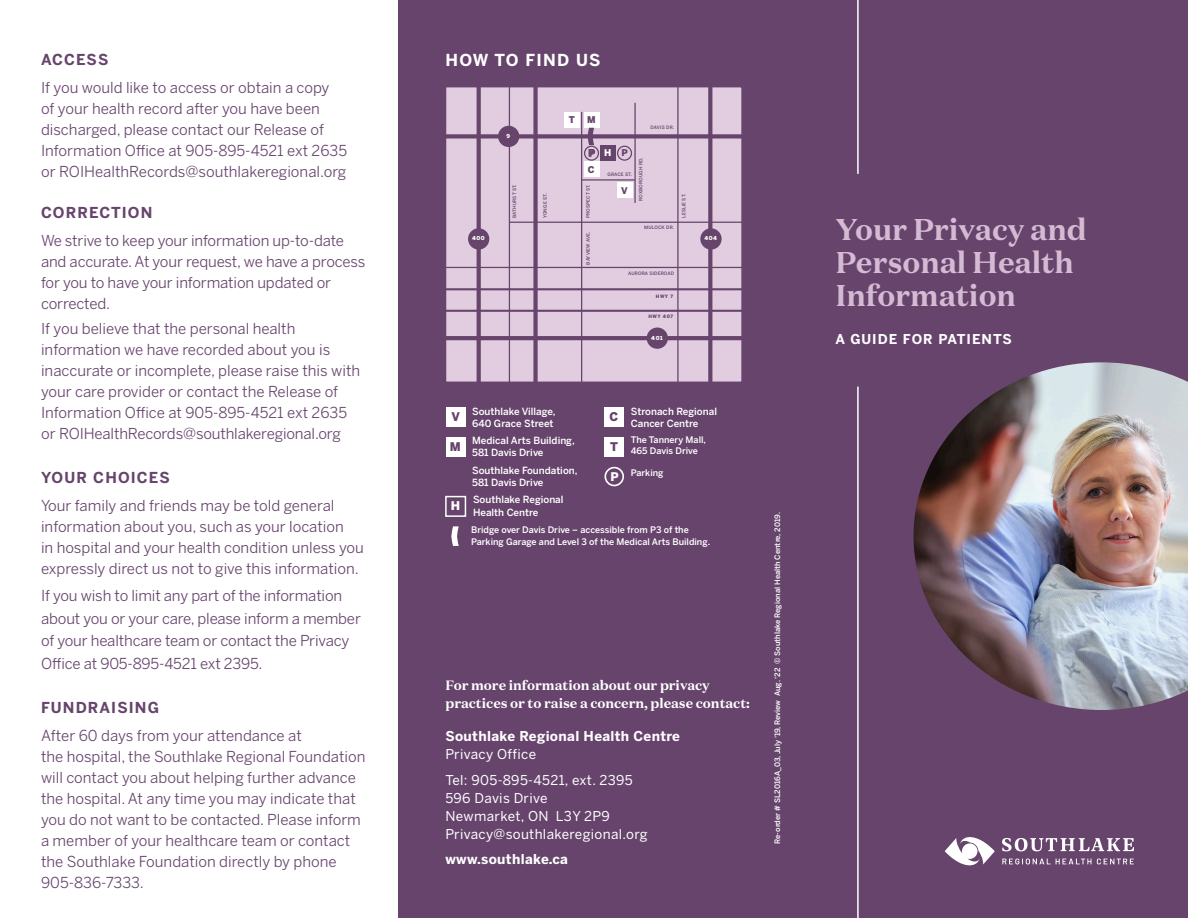
<style>
.page{position:relative;width:1188px;height:918px;background:#fff}
.page>*{position:absolute;margin:0;border:0;box-sizing:border-box;transform-origin:0 0}
.southlake-title{font:700 30px/33px "Domaine Text";letter-spacing:-.005em;color:#d5bad4}
.southlake-subhead{font:700 16.35px "Benton Sans";letter-spacing:.075em;color:#fff}
.southlake-body{font:15px/21px "Benton Sans";color:#66446c}
.southlake-subhead-2{font:700 15px "Benton Sans";letter-spacing:.075em;color:#66446c}
.southlake-address{font:13.5px/18px "Benton Sans";letter-spacing:.025em;color:#fff}
.southlake-address-in{font:700 13.5px/18px "Domaine Text";letter-spacing:-.005em;color:#fff}
.southlake-address-hi{font:700 13.5px "Benton Sans";letter-spacing:.025em;color:#fff}
.southlake-subhead-3{font:700 13.5px "Benton Sans";letter-spacing:.075em;color:#fff}
.t1{font:900 12px "Benton Sans";color:#66446c}
.t2{font:900 12px "Benton Sans";color:#fff}
.southlake-map-legend{font:500 9.9px/12.3px "Benton Sans";color:#fff}
.t3{font:900 9.3px "Benton Sans";color:#66446c}
.t4{font:900 9.3px "Benton Sans";color:#fff}
.southlake-map-legend-2{font:500 9px/11.2px "Benton Sans";color:#fff}
.t5{font:500 7.5px "Benton Sans";color:#fff}
.t6{font:900 5.4px "Benton Sans";letter-spacing:.1em;color:#fff}
.t7{font:500 4.65px "Benton Sans";letter-spacing:.025em;color:#66446c}
.t8{font:500 4.65px "Benton Sans";letter-spacing:.005em;color:#66446c}
.t9{font:900 4.65px "Benton Sans";letter-spacing:.1em;color:#66446c}
</style>
<div class="page">
<div style="left:398px;top:0;width:790px;height:918px;background:#66446c"></div>
<svg style="left:1002px;top:859px;width:132px;height:5px"></svg>
<svg style="left:1002px;top:838px;width:132px;height:13px"></svg>
<svg style="left:945px;top:837px;width:50px;height:29px"></svg>
<img style="left:914px;top:362px;width:274px;height:348px">
<div style="left:446px;top:87px;width:296px;height:295px;background:#e1cddf"></div>
<svg style="left:477px;top:89px;width:4px;height:291px"></svg>
<div style="left:533px;top:87px;width:5px;height:295px;background:#66446c"></div>
<svg style="left:708px;top:89px;width:4px;height:291px"></svg>
<div style="left:446px;top:134px;width:296px;height:5px;background:#66446c"></div>
<hr style="left:446px;top:336px;width:296px;height:4px;background:#66446c">
<hr style="left:509px;top:87px;width:1px;height:295px;background:#66446c">
<hr style="left:677px;top:87px;width:2px;height:295px;background:#66446c">
<hr style="left:634px;top:103px;width:2px;height:100px;background:#66446c">
<hr style="left:581px;top:112px;width:1px;height:270px;background:#66446c">
<hr style="left:446px;top:310px;width:296px;height:2px;background:#66446c">
<hr style="left:446px;top:288px;width:296px;height:2px;background:#66446c">
<hr style="left:446px;top:267px;width:296px;height:1px;background:#66446c">
<hr style="left:509px;top:222px;width:233px;height:1px;background:#66446c">
<hr style="left:582px;top:179px;width:53px;height:2px;background:#66446c">
<div style="left:700px;top:228px;width:22px;height:22px;background:#66446c;border-radius:50%"></div>
<div style="left:468px;top:228px;width:21px;height:22px;background:#66446c;border-radius:50%"></div>
<div style="left:498px;top:126px;width:21px;height:21px;background:#66446c;border-radius:50%"></div>
<div style="left:647px;top:328px;width:21px;height:21px;background:#66446c;border-radius:50%"></div>
<div style="left:600px;top:146px;width:16px;height:15px;background:#66446c"></div>
<div style="left:564px;top:112px;width:15px;height:15px;background:#fff"></div>
<div style="left:584px;top:162px;width:15px;height:15px;background:#fff"></div>
<div style="left:584px;top:112px;width:15px;height:15px;background:#fff"></div>
<div style="left:617px;top:183px;width:15px;height:15px;background:#fff"></div>
<svg style="left:617px;top:146px;width:15px;height:15px"></svg>
<svg style="left:584px;top:128px;width:15px;height:33px"></svg>
<div style="left:445px;top:86px;width:298px;height:297px;border:2px solid #66446c"></div>
<div style="left:445px;top:496px;width:21px;height:21px;background:#66446c;border:2px solid #fff"></div>
<div style="left:604px;top:437px;width:20px;height:19px;background:#fff"></div>
<div style="left:446px;top:437px;width:19px;height:19px;background:#fff"></div>
<div style="left:604px;top:407px;width:20px;height:19px;background:#fff"></div>
<div style="left:446px;top:407px;width:19px;height:19px;background:#fff"></div>
<svg style="left:604px;top:467px;width:20px;height:19px"></svg>
<svg style="left:451px;top:526px;width:8px;height:20px"></svg>
<hr style="left:857px;top:0;width:2px;height:174px;background:#fff">
<hr style="left:857px;top:387px;width:2px;height:531px;background:#fff">
<p class="southlake-subhead-2" style="left:41px;top:50px;width:69px">ACCESS</p>
<p class="southlake-body" style="left:41px;top:77px;width:308px">If you would like to access or obtain a copy<br>of your health record after you have been discharged, please contact our Release of Information Office at 905-895-4521 ext 2635 or ROIHealthRecords@southlakeregional.org</p>
<p class="southlake-subhead-2" style="left:41px;top:203px;width:113px">CORRECTION</p>
<p class="southlake-body" style="left:41px;top:230px;width:326px">We strive to keep your information up-to-date and accurate. At your request, we have a process for you to have your information updated or corrected.</p>
<p class="southlake-body" style="left:41px;top:318px;width:321px">If you believe that the personal health information we have recorded about you is inaccurate or incomplete, please raise this with your care provider or contact the Release of Information Office at 905-895-4521 ext 2635 or ROIHealthRecords@southlakeregional.org</p>
<p class="southlake-subhead-2" style="left:41px;top:469px;width:130px">YOUR CHOICES</p>
<p class="southlake-body" style="left:41px;top:495px;width:324px">Your family and friends may be told general information about you, such as your location<br>in hospital and your health condition unless you expressly direct us not to give this information.</p>
<p class="southlake-body" style="left:41px;top:585px;width:321px;line-height:22.5px">If you wish to limit any part of the information about you or your care, please inform a member of your healthcare team or contact the Privacy Office at 905-895-4521 ext 2395.</p>
<p class="southlake-subhead-2" style="left:41px;top:698px;width:120px">FUNDRAISING</p>
<p class="southlake-body" style="left:41px;top:725px;width:262px">After 60 days from your attendance at</p>
<p class="southlake-body" style="left:41px;top:746px;width:326px">the hospital, the Southlake Regional Foundation will contact you about helping further advance the hospital. At any time you may indicate that you do not want to be contacted. Please inform a member of your healthcare team or contact the Southlake Foundation directly by phone 905-836-7333.</p>
<p class="southlake-subhead" style="left:446px;top:50px;width:156px">HOW TO FIND US</p>
<p class="t6" style="left:507px;top:132px;width:5px">9</p>
<p class="t3" style="left:569px;top:113px;width:8px">T</p>
<p class="t3" style="left:587px;top:113px;width:10px">M</p>
<p class="t7" style="left:651px;top:124px;width:25px">DAVIS DR.</p>
<p class="t3" style="left:589px;top:147px;width:8px">P</p>
<p class="t3" style="left:622px;top:147px;width:8px">P</p>
<p class="t4" style="left:604px;top:147px;width:9px">H</p>
<p class="t7" style="left:638px;top:201px;width:45px;rotate:-90deg">ROXBOROUGH RD.</p>
<p class="t3" style="left:588px;top:163px;width:8px">C</p>
<p class="t7" style="left:607px;top:172px;width:26px">GRACE ST.</p>
<p class="t8" style="left:512px;top:218px;width:35px;rotate:-90deg">BATHURST ST.</p>
<p class="t7" style="left:542px;top:218px;width:26px;rotate:-90deg">YONGE ST.</p>
<p class="t7" style="left:585px;top:218px;width:35px;rotate:-90deg">PROSPECT ST.</p>
<p class="t7" style="left:681px;top:218px;width:26px;rotate:-90deg">LESLIE ST.</p>
<p class="t3" style="left:621px;top:184px;width:8px">V</p>
<p class="t7" style="left:644px;top:224px;width:32px">MULOCK DR.</p>
<p class="t7" style="left:585px;top:265px;width:35px;rotate:-90deg">BAYVIEW AVE.</p>
<p class="t6" style="left:472px;top:235px;width:14px">400</p>
<p class="t6" style="left:704px;top:235px;width:14px">404</p>
<p class="t7" style="left:628px;top:271px;width:47px">AURORA SIDEROAD</p>
<p class="t9" style="left:656px;top:293px;width:18px">HWY 7</p>
<p class="t9" style="left:649px;top:314px;width:26px">HWY 407</p>
<p class="t6" style="left:651px;top:334px;width:13px">401</p>
<p class="southlake-map-legend" style="left:472px;top:405px;width:85px">Southlake Village,<br>640 Grace Street</p>
<p class="southlake-map-legend" style="left:472px;top:434px;width:104px">Medical Arts Building,<br>581 Davis Drive</p>
<p class="southlake-map-legend" style="left:472px;top:464px;width:107px">Southlake Foundation,<br>581 Davis Drive</p>
<p class="southlake-map-legend" style="left:473px;top:494px;width:92px">Southlake Regional<br>Health Centre</p>
<p class="t1" style="left:451px;top:409px;width:10px">V</p>
<p class="t1" style="left:610px;top:409px;width:10px">C</p>
<p class="t1" style="left:450px;top:439px;width:13px">M</p>
<p class="t1" style="left:610px;top:439px;width:9px">T</p>
<p class="t2" style="left:610px;top:469px;width:10px">P</p>
<p class="t2" style="left:451px;top:498px;width:11px">H</p>
<p class="southlake-map-legend" style="left:631px;top:405px;width:88px">Stronach Regional<br>Cancer Centre</p>
<p class="southlake-map-legend-2" style="left:631px;top:434px;width:77px">The Tannery Mall,<br>465 Davis Drive</p>
<p class="southlake-map-legend-2" style="left:631px;top:467px;width:34px">Parking</p>
<p class="southlake-map-legend-2" style="left:471px;top:525px;width:241px">Bridge over Davis Drive – accessible from P3 of the<br>Parking Garage and Level 3 of the Medical Arts Building.</p>
<p class="southlake-address-in" style="left:446px;top:676px;width:306px">For more information about our privacy practices or to raise a concern, please contact:</p>
<p class="southlake-address-hi" style="left:446px;top:728px;width:236px">Southlake Regional Health Centre</p>
<p class="southlake-address" style="left:446px;top:745px;width:92px">Privacy Office</p>
<p class="southlake-address" style="left:446px;top:771px;width:189px">Tel: 905-895-4521, ext. 2395<br>596 Davis Drive</p>
<p class="southlake-address" style="left:446px;top:807px;width:166px">Newmarket, ON L3Y 2P9</p>
<p class="southlake-address" style="left:446px;top:825px;width:204px">Privacy@southlakeregional.org</p>
<p class="southlake-address-hi" style="left:446px;top:851px;width:124px">www.southlake.ca</p>
<p class="t5" style="left:773px;top:844px;width:333px;rotate:-90deg">Re-order # SL2016A_03, July ‘19, Review Aug. ‘22 © Southlake Regional Health Centre, 2019.</p>
<p class="southlake-title" style="left:835px;top:212px;width:253px">Your Privacy and<br>Personal Health<br>Information</p>
<p class="southlake-subhead-3" style="left:835px;top:331px;width:178px">A GUIDE FOR PATIENTS</p>
</div>
